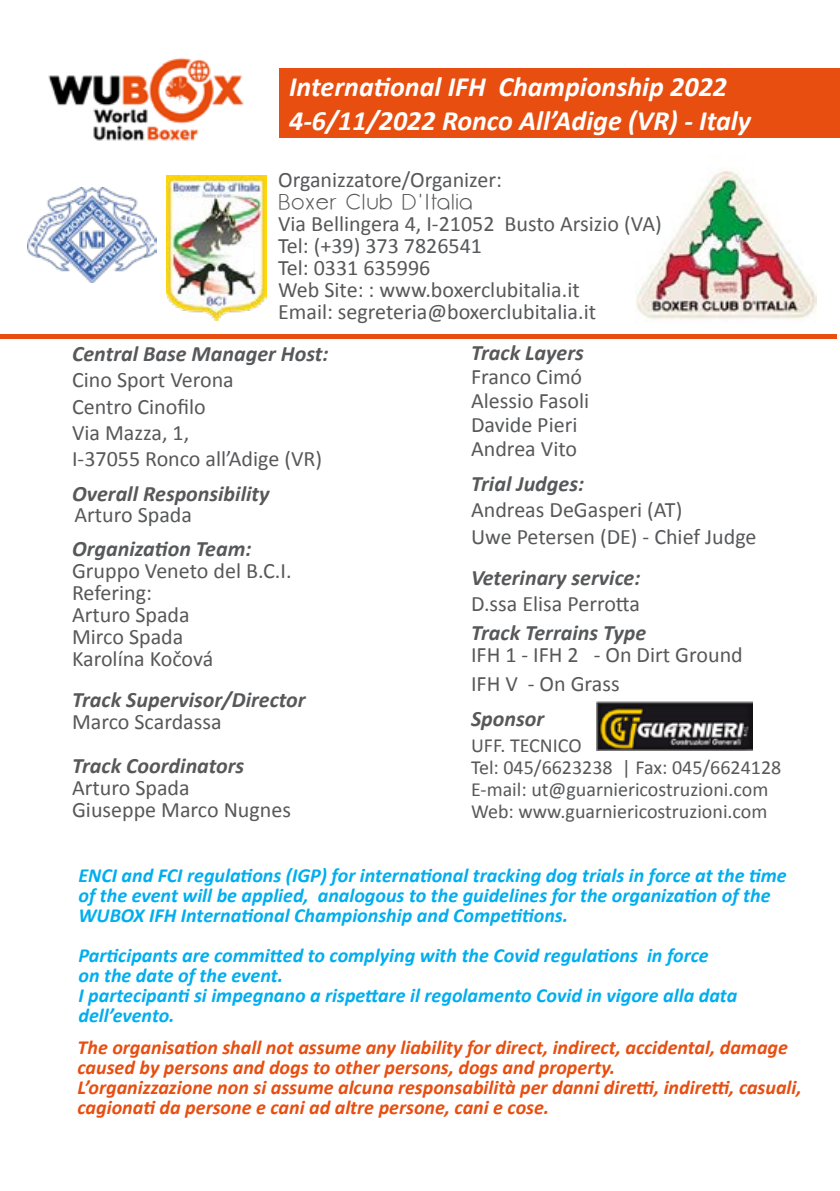
<style>
.page{position:relative;width:840px;height:1191px;background:#fff}
.page>*{position:absolute;margin:0;border:0;box-sizing:border-box;transform-origin:0 0}
.t1{font:italic 700 28px/33.6px "Calibri";color:#fff}
.t2{font:22px/22px "Calibri";color:#57585a}
.t3{font:italic 700 22px/24px "Calibri";color:#57585a}
.t4{font:italic 700 20px/20px "Calibri";color:#00aeef}
.t5{font:italic 700 20px/20px "Calibri";color:#e84e10}
.t6{font:20px "Calibri";color:#57585a}
.t7{font:20px "Menulis";color:#57585a}
.s1{font-weight:700;font-style:italic}
.s2{font-weight:400;font-style:normal}
</style>
<div class="page">
<div style="left:278px;top:68px;width:561px;height:69px;background:#e84e10"></div>
<img style="left:635px;top:170px;width:181px;height:151px">
<img style="left:167px;top:176px;width:99px;height:144px">
<img style="left:48px;top:57px;width:196px;height:84px">
<img style="left:27px;top:187px;width:129px;height:95px">
<img style="left:596px;top:701px;width:156px;height:49px">
<hr style="left:0;top:334px;width:835px;height:4px;background:#e84e10">
<p class="t1" style="left:289px;top:70px;width:463px">International IFH Championship 2022<br>4-6/11/2022 Ronco All’Adige (VR) - Italy</p>
<p class="t2" style="left:278px;top:169px;width:225px">Organizzatore/Organizer:</p>
<p class="t7" style="left:278px;top:189px;width:196px">Boxer Club D'Italia</p>
<p class="t2" style="left:278px;top:213px;width:385px">Via Bellingera 4, I-21052 Busto Arsizio (VA)</p>
<p class="t2" style="left:278px;top:235px;width:205px">Tel: (+39) 373 7826541</p>
<p class="t2" style="left:278px;top:257px;width:154px">Tel: 0331 635996</p>
<p class="t2" style="left:278px;top:279px;width:303px">Web Site: : www.boxerclubitalia.it</p>
<p class="t2" style="left:278px;top:301px;width:319px">Email: segreteria@boxerclubitalia.it</p>
<p class="t2" style="left:72px;top:340px;width:258px;line-height:26.4px"><span class="s1">Central Base Manager Host:<br></span>Cino Sport Verona<br>Centro Cinofilo<br>Via Mazza, 1,<br>I-37055 Ronco all’Adige (VR)</p>
<p class="t3" style="left:72px;top:481px;width:199px">Overall Responsibility</p>
<p class="t2" style="left:74px;top:503px;width:119px">Arturo Spada</p>
<p class="t3" style="left:72px;top:536px;width:181px">Organization Team:</p>
<p class="t2" style="left:72px;top:559px;width:221px">Gruppo Veneto del B.C.I.<br>Refering:<br>Arturo Spada<br>Mirco Spada</p>
<p class="t2" style="left:72px;top:647px;width:143px">Karolína Kočová</p>
<p class="t3" style="left:72px;top:687px;width:235px">Track Supervisor/Director</p>
<p class="t2" style="left:72px;top:710px;width:151px">Marco Scardassa</p>
<p class="t3" style="left:72px;top:753px;width:174px">Track Coordinators</p>
<p class="t2" style="left:72px;top:776px;width:220px">Arturo Spada<br>Giuseppe Marco Nugnes</p>
<p class="t3" style="left:471px;top:341px;width:114px">Track Layers<br><span class="s2">Franco Cimó</span></p>
<p class="t2" style="left:471px;top:389px;width:119px;line-height:24px">Alessio Fasoli<br>Davide Pieri<br>Andrea Vito</p>
<p class="t3" style="left:471px;top:472px;width:114px">Trial Judges:</p>
<p class="t2" style="left:471px;top:497px;width:287px;line-height:26.4px">Andreas DeGasperi (AT)<br>Uwe Petersen (DE) - Chief Judge</p>
<p class="t3" style="left:471px;top:564px;width:171px;line-height:26.4px">Veterinary service:<br><span class="s2">D.ssa Elisa Perrotta</span></p>
<p class="t2" style="left:471px;top:622px;width:273px"><span class="s1">Track Terrains Type<br></span>IFH 1 - IFH 2 - On Dirt Ground</p>
<p class="t2" style="left:471px;top:672px;width:150px">IFH V - On Grass</p>
<p class="t3" style="left:471px;top:706px;width:75px">Sponsor</p>
<p class="t6" style="left:471px;top:732px;width:112px">UFF. TECNICO</p>
<p class="t6" style="left:471px;top:754px;width:311px">Tel: 045/6623238 | Fax: 045/6624128</p>
<p class="t6" style="left:471px;top:776px;width:299px">E-mail: ut@guarniericostruzioni.com</p>
<p class="t6" style="left:471px;top:798px;width:298px">Web: www.guarniericostruzioni.com</p>
<p class="t4" style="left:78px;top:865px;width:709px">ENCI and FCI regulations (IGP) for international tracking dog trials in force at the time of the event will be applied, analogous to the guidelines for the organization of the<br>WUBOX IFH International Championship and Competitions.</p>
<p class="t4" style="left:78px;top:945px;width:660px">Participants are committed to complying with the Covid regulations in force<br>on the date of the event.<br>I partecipanti si impegnano a rispettare il regolamento Covid in vigore alla data dell’evento.</p>
<p class="t5" style="left:77px;top:1037px;width:725px">The organisation shall not assume any liability for direct, indirect, accidental, damage caused by persons and dogs to other persons, dogs and property.<br>L’organizzazione non si assume alcuna responsabilità per danni diretti, indiretti, casuali, cagionati da persone e cani ad altre persone, cani e cose.</p>
</div>
